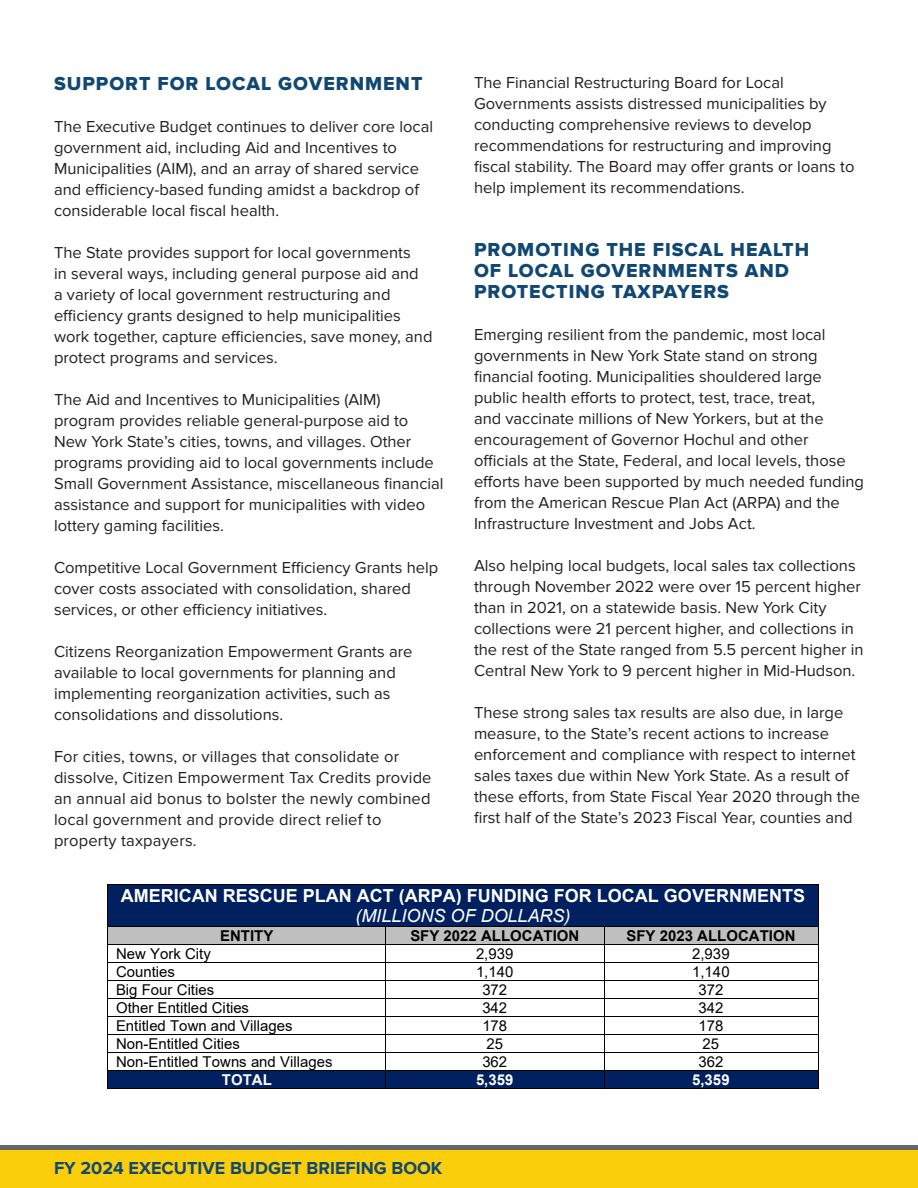
<style>
.page{position:relative;width:918px;height:1188px;background:#fff}
.page>*{position:absolute;margin:0;border:0;box-sizing:border-box;transform-origin:0 0}
.t1{font:19.5px/21px "Proxima Nova Extrabld";letter-spacing:.05em;color:#104873}
.t2{font:700 18px "Arial";color:#fff}
.t3{font:700 18px "Proxima Nova";color:#104873}
.t4{font:italic 18px "Arial";color:#fff}
.t5{font:16.5px/21px "Proxima Nova";color:#231f20}
.t6{font:15px "Arial";color:#000}
.t7{font:700 15px "Arial";color:#000}
.t8{font:700 15px "Arial";letter-spacing:.005em;color:#fff}
</style>
<div class="page">
<div style="left:0;top:1150px;width:918px;height:38px;background:#face0b"></div>
<div style="left:0;top:1145px;width:918px;height:5px;background:#63666a"></div>
<div style="left:108px;top:885px;width:710px;height:41px;background:#002060"></div>
<hr style="left:108px;top:884px;width:710px;height:1px;background:#000">
<hr style="left:108px;top:885px;width:1px;height:41px;background:#000">
<hr style="left:818px;top:885px;width:1px;height:41px;background:#000">
<div style="left:108px;top:927px;width:278px;height:17px;background:#bfbfbf"></div>
<div style="left:386px;top:927px;width:218px;height:17px;background:#bfbfbf"></div>
<div style="left:604px;top:927px;width:214px;height:17px;background:#bfbfbf"></div>
<hr style="left:108px;top:926px;width:278px;height:1px;background:#000">
<hr style="left:386px;top:926px;width:218px;height:1px;background:#000">
<hr style="left:604px;top:926px;width:214px;height:1px;background:#000">
<hr style="left:108px;top:944px;width:278px;height:1px;background:#000">
<hr style="left:386px;top:944px;width:218px;height:1px;background:#000">
<hr style="left:604px;top:944px;width:214px;height:1px;background:#000">
<hr style="left:108px;top:962px;width:278px;height:1px;background:#000">
<hr style="left:386px;top:962px;width:218px;height:1px;background:#000">
<hr style="left:604px;top:962px;width:214px;height:1px;background:#000">
<hr style="left:108px;top:980px;width:278px;height:1px;background:#000">
<hr style="left:386px;top:980px;width:218px;height:1px;background:#000">
<hr style="left:604px;top:980px;width:214px;height:1px;background:#000">
<hr style="left:108px;top:998px;width:278px;height:1px;background:#000">
<hr style="left:386px;top:998px;width:218px;height:1px;background:#000">
<hr style="left:604px;top:998px;width:214px;height:1px;background:#000">
<hr style="left:108px;top:1016px;width:278px;height:1px;background:#000">
<hr style="left:386px;top:1016px;width:218px;height:1px;background:#000">
<hr style="left:604px;top:1016px;width:214px;height:1px;background:#000">
<hr style="left:108px;top:1034px;width:278px;height:1px;background:#000">
<hr style="left:386px;top:1034px;width:218px;height:1px;background:#000">
<hr style="left:604px;top:1034px;width:214px;height:1px;background:#000">
<hr style="left:108px;top:1052px;width:278px;height:1px;background:#000">
<hr style="left:386px;top:1052px;width:218px;height:1px;background:#000">
<hr style="left:604px;top:1052px;width:214px;height:1px;background:#000">
<div style="left:108px;top:1071px;width:278px;height:17px;background:#002060"></div>
<div style="left:386px;top:1071px;width:218px;height:17px;background:#002060"></div>
<div style="left:604px;top:1071px;width:214px;height:17px;background:#002060"></div>
<hr style="left:108px;top:1070px;width:278px;height:1px;background:#000">
<hr style="left:386px;top:1070px;width:218px;height:1px;background:#000">
<hr style="left:604px;top:1070px;width:214px;height:1px;background:#000">
<hr style="left:108px;top:1088px;width:278px;height:1px;background:#000">
<svg style="left:385px;top:927px;width:1px;height:161px"></svg>
<hr style="left:386px;top:1088px;width:218px;height:1px;background:#000">
<svg style="left:604px;top:927px;width:1px;height:161px"></svg>
<hr style="left:604px;top:1088px;width:214px;height:1px;background:#000">
<svg style="left:818px;top:926px;width:1px;height:163px"></svg>
<p class="t1" style="left:54px;top:74px;width:370px">SUPPORT FOR LOCAL GOVERNMENT</p>
<p class="t5" style="left:54px;top:117px;width:381px">The Executive Budget continues to deliver core local government aid, including Aid and Incentives to Municipalities (AIM), and an array of shared service and efficiency-based funding amidst a backdrop of considerable local fiscal health.</p>
<p class="t5" style="left:54px;top:243px;width:380px">The State provides support for local governments<br>in several ways, including general purpose aid and<br>a variety of local government restructuring and efficiency grants designed to help municipalities work together, capture efficiencies, save money, and protect programs and services.</p>
<p class="t5" style="left:54px;top:390px;width:391px">The Aid and Incentives to Municipalities (AIM) program provides reliable general-purpose aid to New York State’s cities, towns, and villages. Other programs providing aid to local governments include Small Government Assistance, miscellaneous financial assistance and support for municipalities with video lottery gaming facilities.</p>
<p class="t5" style="left:54px;top:558px;width:386px">Competitive Local Government Efficiency Grants help cover costs associated with consolidation, shared services, or other efficiency initiatives.</p>
<p class="t5" style="left:54px;top:642px;width:360px">Citizens Reorganization Empowerment Grants are available to local governments for planning and implementing reorganization activities, such as consolidations and dissolutions.</p>
<p class="t5" style="left:54px;top:747px;width:379px">For cities, towns, or villages that consolidate or dissolve, Citizen Empowerment Tax Credits provide an annual aid bonus to bolster the newly combined local government and provide direct relief to property taxpayers.</p>
<p class="t5" style="left:474px;top:72px;width:382px">The Financial Restructuring Board for Local Governments assists distressed municipalities by conducting comprehensive reviews to develop recommendations for restructuring and improving fiscal stability. The Board may offer grants or loans to help implement its recommendations.</p>
<p class="t1" style="left:474px;top:240px;width:337px">PROMOTING THE FISCAL HEALTH<br>OF LOCAL GOVERNMENTS AND<br>PROTECTING TAXPAYERS</p>
<p class="t5" style="left:474px;top:324px;width:392px">Emerging resilient from the pandemic, most local governments in New York State stand on strong financial footing. Municipalities shouldered large public health efforts to protect, test, trace, treat,<br>and vaccinate millions of New Yorkers, but at the encouragement of Governor Hochul and other officials at the State, Federal, and local levels, those efforts have been supported by much needed funding from the American Rescue Plan Act (ARPA) and the Infrastructure Investment and Jobs Act.</p>
<p class="t5" style="left:474px;top:555px;width:391px">Also helping local budgets, local sales tax collections through November 2022 were over 15 percent higher than in 2021, on a statewide basis. New York City collections were 21 percent higher, and collections in the rest of the State ranged from 5.5 percent higher in Central New York to 9 percent higher in Mid-Hudson.</p>
<p class="t5" style="left:474px;top:702px;width:388px">These strong sales tax results are also due, in large measure, to the State’s recent actions to increase enforcement and compliance with respect to internet sales taxes due within New York State. As a result of these efforts, from State Fiscal Year 2020 through the first half of the State’s 2023 Fiscal Year, counties and</p>
<p class="t2" style="left:121px;top:883px;width:686px">AMERICAN RESCUE PLAN ACT (ARPA) FUNDING FOR LOCAL GOVERNMENTS</p>
<p class="t4" style="left:355px;top:904px;width:217px">(MILLIONS OF DOLLARS)</p>
<p class="t7" style="left:220px;top:925px;width:55px">ENTITY</p>
<p class="t7" style="left:410px;top:925px;width:171px">SFY 2022 ALLOCATION</p>
<p class="t7" style="left:627px;top:925px;width:171px">SFY 2023 ALLOCATION</p>
<p class="t6" style="left:116px;top:943px;width:96px">New York City</p>
<p class="t6" style="left:476px;top:943px;width:39px">2,939</p>
<p class="t6" style="left:692px;top:943px;width:39px">2,939</p>
<p class="t6" style="left:116px;top:961px;width:60px">Counties</p>
<p class="t6" style="left:476px;top:961px;width:39px">1,140</p>
<p class="t6" style="left:692px;top:961px;width:39px">1,140</p>
<p class="t6" style="left:116px;top:979px;width:100px">Big Four Cities</p>
<p class="t6" style="left:482px;top:979px;width:26px">372</p>
<p class="t6" style="left:699px;top:979px;width:26px">372</p>
<p class="t6" style="left:116px;top:997px;width:135px">Other Entitled Cities</p>
<p class="t6" style="left:482px;top:997px;width:26px">342</p>
<p class="t6" style="left:699px;top:997px;width:26px">342</p>
<p class="t6" style="left:116px;top:1015px;width:178px">Entitled Town and Villages</p>
<p class="t6" style="left:482px;top:1015px;width:26px">178</p>
<p class="t6" style="left:699px;top:1015px;width:26px">178</p>
<p class="t6" style="left:116px;top:1033px;width:125px">Non-Entitled Cities</p>
<p class="t6" style="left:486px;top:1033px;width:18px">25</p>
<p class="t6" style="left:703px;top:1033px;width:18px">25</p>
<p class="t6" style="left:116px;top:1051px;width:218px">Non-Entitled Towns and Villages</p>
<p class="t6" style="left:482px;top:1051px;width:26px">362</p>
<p class="t6" style="left:699px;top:1051px;width:26px">362</p>
<p class="t8" style="left:222px;top:1069px;width:51px">TOTAL</p>
<p class="t8" style="left:476px;top:1069px;width:39px">5,359</p>
<p class="t8" style="left:692px;top:1069px;width:39px">5,359</p>
<p class="t3" style="left:54px;top:1157px;width:390px">FY 2024 EXECUTIVE BUDGET BRIEFING BOOK</p>
</div>
